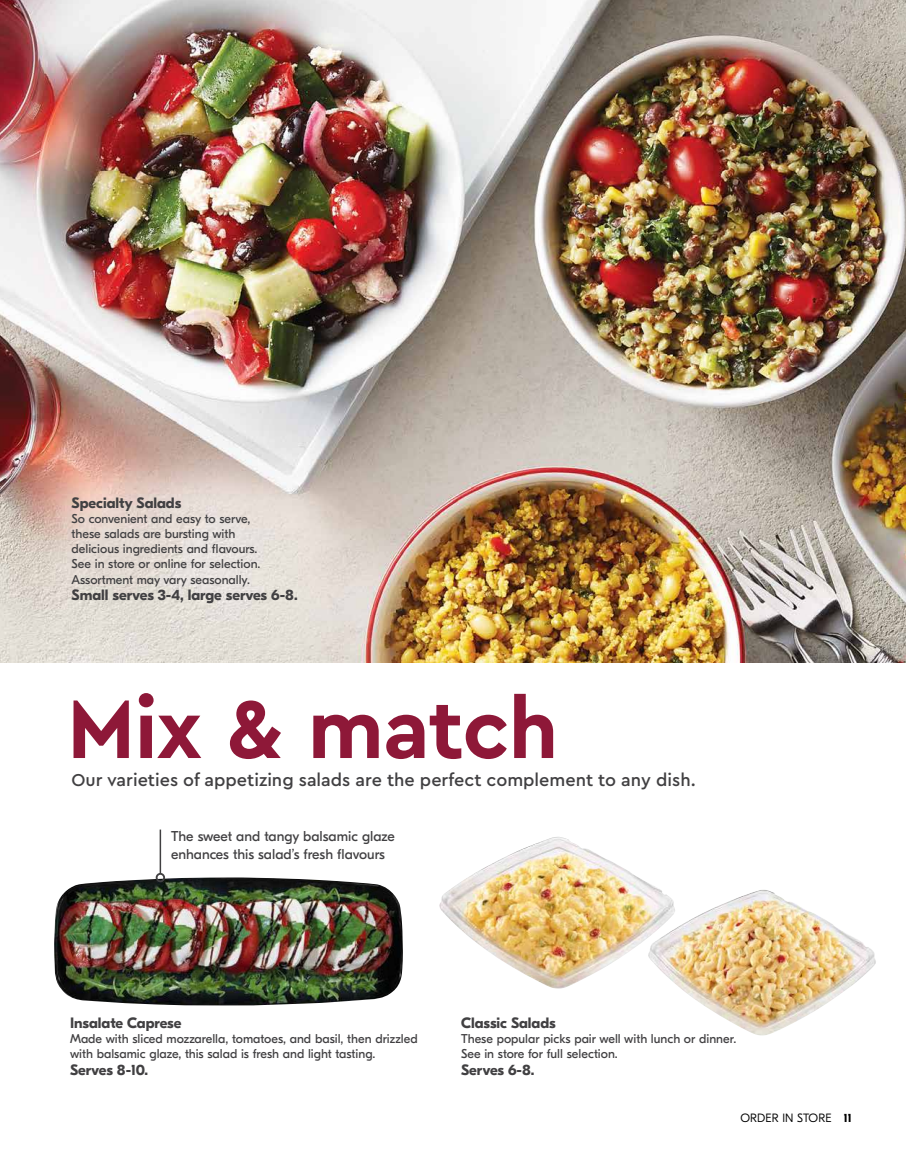
<style>
.page{position:relative;width:906px;height:1176px;background:#fff}
.page>*{position:absolute;margin:0;border:0;box-sizing:border-box;transform-origin:0 0}
.t1{font:700 85.5px "Cera Pro";letter-spacing:-.015em;color:#8e1838}
.t2{font:500 18px "Cera Pro";color:#414042}
.t3{font:700 15px "GT Eesti Pro Display";color:#414042}
.t4{font:14.25px/18px "GT Eesti Display";color:#414042}
.t5{font:12.75px/15px "GT Eesti Display";color:#414042}
.t6{font:300 12px "GT Eesti Pro Display";letter-spacing:.01em;color:#000}
.t7{font:700 12px "GT Eesti Pro Display";color:#000}
</style>
<div class="page">
<img style="left:0;top:0;width:905px;height:662px">
<img style="left:54px;top:877px;width:349px;height:128px">
<img style="left:439px;top:837px;width:219px;height:151px">
<img style="left:647px;top:889px;width:228px;height:146px">
<img style="left:0;top:404px;width:1px;height:771px">
<hr style="left:159px;top:829px;width:2px;height:44px;background:#414042">
<div style="left:156px;top:872px;width:9px;height:10px;border:2px solid #414042;border-radius:50%"></div>
<p class="t3" style="left:71px;top:495px;width:111px">Specialty Salads</p>
<p class="t5" style="left:71px;top:512px;width:190px">So convenient and easy to serve, these salads are bursting with delicious ingredients and flavours.<br>See in store or online for selection.<br>Assortment may vary seasonally.</p>
<p class="t3" style="left:71px;top:586px;width:227px">Small serves 3-4, large serves 6-8.</p>
<h1 class="t1" style="left:67px;top:672px;width:492px">Mix &amp; match</h1>
<h2 class="t2" style="left:71px;top:767px;width:625px">Our varieties of appetizing salads are the perfect complement to any dish.</h2>
<p class="t4" style="left:171px;top:827px;width:225px">The sweet and tangy balsamic glaze enhances this salad’s fresh flavours</p>
<p class="t3" style="left:70px;top:1014px;width:113px">Insalate Caprese</p>
<p class="t5" style="left:70px;top:1031px;width:349px">Made with sliced mozzarella, tomatoes, and basil, then drizzled with balsamic glaze, this salad is fresh and light tasting.</p>
<p class="t3" style="left:70px;top:1060px;width:80px">Serves 8-10.</p>
<p class="t3" style="left:461px;top:1014px;width:96px">Classic Salads</p>
<p class="t5" style="left:461px;top:1031px;width:276px">These popular picks pair well with lunch or dinner.<br>See in store for full selection.</p>
<p class="t3" style="left:461px;top:1060px;width:75px">Serves 6-8.</p>
<p class="t6" style="left:740px;top:1110px;width:93px">ORDER IN STORE</p>
<p class="t7" style="left:843px;top:1110px;width:10px">11</p>
</div>
